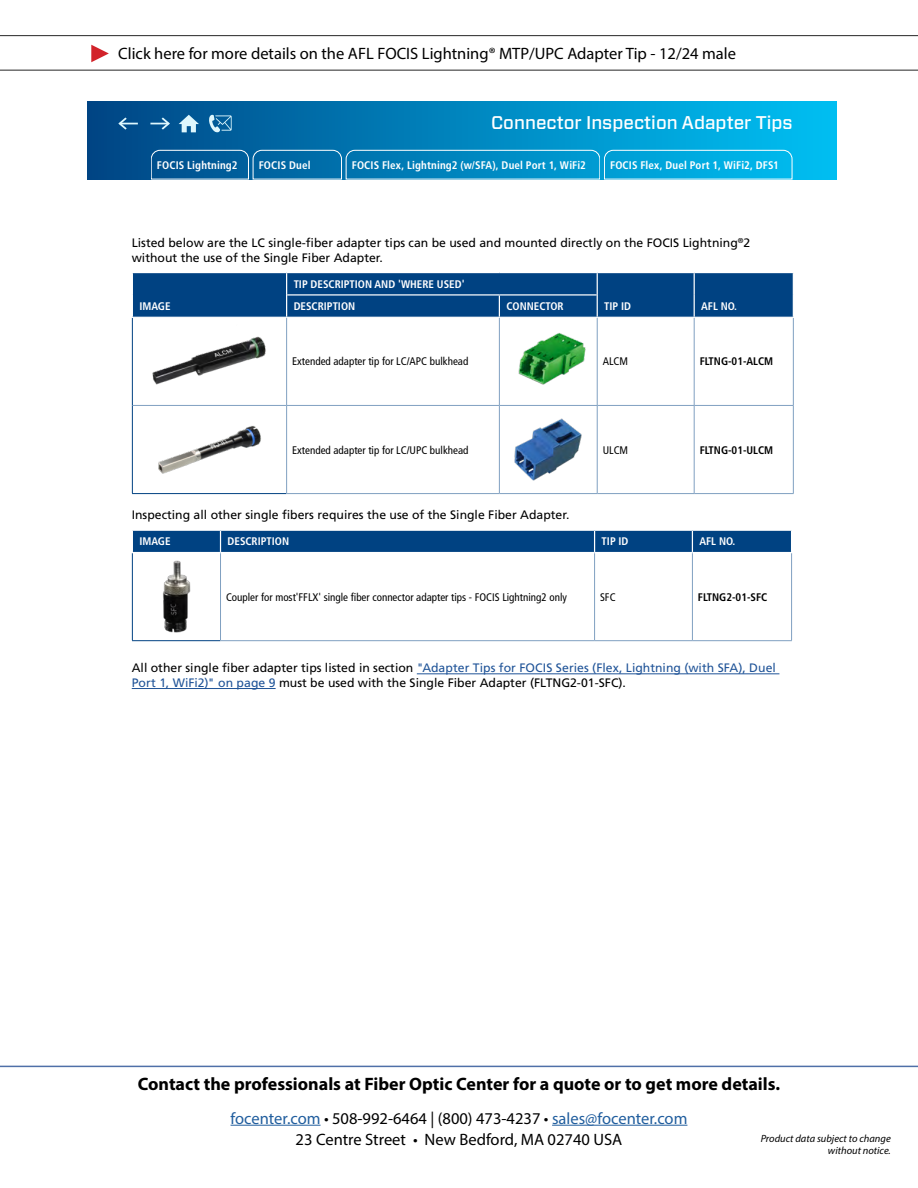
<style>
.page{position:relative;width:918px;height:1188px;background:#fff}
.page>*{position:absolute;margin:0;border:0;box-sizing:border-box;transform-origin:0 0}
.t1{font:500 18.3px "Forza";color:#fff}
.t2{font:700 18px "Myriad Pro";color:#000}
.t3{font:16.5px "Myriad Pro";color:#000}
.t4{font:16.5px "Myriad Pro";color:#215e9e}
.t5{font:12.3px/14.7px "Frutiger LT Std";color:#000}
.t6{font:700 condensed 10.95px/22.4px "Frutiger LT Std";color:#fff}
.t7{font:condensed 10.95px "Frutiger LT Std";color:#000}
.t8{font:700 condensed 10.95px "Frutiger LT Std";color:#000}
.t9{font:italic 10.5px/12.6px "Myriad Pro";color:#000;text-align:right}
.s1{color:#205498}
.s2{color:#000}
</style>
<div class="page">
<hr style="left:231px;top:1125px;width:90px;height:1px;background:#215e9e">
<hr style="left:552px;top:1125px;width:135px;height:1px;background:#215e9e">
<hr style="left:0;top:1066px;width:918px;height:1px;background:#4f70a8">
<hr style="left:0;top:70px;width:918px;height:1px;background:#262626">
<svg style="left:91px;top:45px;width:18px;height:17px"></svg>
<hr style="left:0;top:35px;width:918px;height:1px;background:#262626">
<div style="left:88px;top:102px;width:749px;height:77px;background:linear-gradient(to right,#004686,#00c2f5)"></div>
<hr style="left:417px;top:674px;width:362px;height:1px;background:#205498">
<hr style="left:132px;top:688px;width:144px;height:1px;background:#205498">
<hr style="left:132px;top:318px;width:1px;height:87px;background:#004282">
<hr style="left:132px;top:405px;width:1px;height:88px;background:#004282">
<hr style="left:132px;top:493px;width:154px;height:1px;background:#004282">
<hr style="left:499px;top:318px;width:1px;height:87px;background:#80a0c1">
<hr style="left:133px;top:405px;width:154px;height:1px;background:#80a0c1">
<hr style="left:286px;top:406px;width:1px;height:87px;background:#80a0c1">
<hr style="left:499px;top:406px;width:1px;height:87px;background:#80a0c1">
<hr style="left:694px;top:405px;width:100px;height:1px;background:#80a0c1">
<hr style="left:694px;top:493px;width:100px;height:1px;background:#80a0c1">
<hr style="left:286px;top:318px;width:1px;height:87px;background:#80a0c1">
<hr style="left:597px;top:318px;width:1px;height:87px;background:#80a0c1">
<hr style="left:694px;top:318px;width:1px;height:87px;background:#80a0c1">
<hr style="left:793px;top:318px;width:1px;height:87px;background:#80a0c1">
<hr style="left:597px;top:406px;width:1px;height:87px;background:#80a0c1">
<hr style="left:694px;top:406px;width:1px;height:87px;background:#80a0c1">
<hr style="left:793px;top:406px;width:1px;height:87px;background:#80a0c1">
<div style="left:132px;top:273px;width:662px;height:44px;background:#004282"></div>
<hr style="left:287px;top:405px;width:212px;height:1px;background:#80a0c1">
<hr style="left:499px;top:405px;width:98px;height:1px;background:#80a0c1">
<hr style="left:597px;top:405px;width:97px;height:1px;background:#80a0c1">
<hr style="left:286px;top:493px;width:213px;height:1px;background:#80a0c1">
<hr style="left:499px;top:493px;width:98px;height:1px;background:#80a0c1">
<hr style="left:597px;top:493px;width:97px;height:1px;background:#80a0c1">
<hr style="left:287px;top:294px;width:212px;height:2px;background:#fff">
<hr style="left:499px;top:294px;width:98px;height:2px;background:#fff">
<img style="left:152px;top:336px;width:114px;height:49px">
<img style="left:518px;top:333px;width:68px;height:52px">
<img style="left:158px;top:425px;width:103px;height:49px">
<img style="left:514px;top:418px;width:68px;height:63px">
<hr style="left:132px;top:553px;width:1px;height:87px;background:#004282">
<hr style="left:132px;top:640px;width:88px;height:1px;background:#004282">
<hr style="left:220px;top:640px;width:375px;height:1px;background:#80a0c1">
<hr style="left:595px;top:640px;width:97px;height:1px;background:#80a0c1">
<hr style="left:692px;top:640px;width:100px;height:1px;background:#80a0c1">
<hr style="left:220px;top:553px;width:1px;height:87px;background:#80a0c1">
<hr style="left:594px;top:553px;width:1px;height:87px;background:#80a0c1">
<hr style="left:692px;top:553px;width:1px;height:87px;background:#80a0c1">
<hr style="left:791px;top:553px;width:1px;height:87px;background:#80a0c1">
<svg style="left:132px;top:530px;width:660px;height:22px;background:#0c4b88"></svg>
<img style="left:163px;top:560px;width:28px;height:73px">
<svg style="left:209px;top:115px;width:23px;height:17px"></svg>
<svg style="left:150px;top:116px;width:20px;height:15px"></svg>
<svg style="left:179px;top:115px;width:20px;height:17px"></svg>
<svg style="left:117px;top:116px;width:21px;height:15px"></svg>
<svg style="left:151px;top:150px;width:641px;height:29px;background:#0d8cc2"></svg>
<p class="t3" style="left:118px;top:43px;width:619px">Click here for more details on the AFL FOCIS Lightning® MTP/UPC Adapter Tip - 12/24 male</p>
<h1 class="t1" style="left:491px;top:111px;width:303px">Connector Inspection Adapter Tips</h1>
<p class="t6" style="left:157px;top:154px;width:82px">FOCIS Lightning2</p>
<p class="t6" style="left:259px;top:154px;width:53px">FOCIS Duel</p>
<p class="t6" style="left:352px;top:154px;width:236px">FOCIS Flex, Lightning2 (w/SFA), Duel Port 1, WiFi2</p>
<p class="t6" style="left:610px;top:154px;width:170px">FOCIS Flex, Duel Port 1, WiFi2, DFS1</p>
<p class="t5" style="left:132px;top:236px;width:620px">Listed below are the LC single-fiber adapter tips can be used and mounted directly on the FOCIS Lightning<sup>®</sup>2 without the use of the Single Fiber Adapter.</p>
<p class="t6" style="left:139px;top:295px;width:33px">IMAGE</p>
<p class="t6" style="left:294px;top:273px;width:172px">TIP DESCRIPTION AND 'WHERE USED'<br>DESCRIPTION</p>
<p class="t6" style="left:506px;top:295px;width:59px">CONNECTOR</p>
<p class="t6" style="left:604px;top:295px;width:28px">TIP ID</p>
<p class="t6" style="left:701px;top:295px;width:37px">AFL NO.</p>
<p class="t7" style="left:292px;top:355px;width:178px">Extended adapter tip for LC/APC bulkhead</p>
<p class="t7" style="left:603px;top:355px;width:27px">ALCM</p>
<p class="t8" style="left:700px;top:355px;width:75px">FLTNG-01-ALCM</p>
<p class="t7" style="left:292px;top:443px;width:178px">Extended adapter tip for LC/UPC bulkhead</p>
<p class="t7" style="left:603px;top:443px;width:27px">ULCM</p>
<p class="t8" style="left:700px;top:443px;width:75px">FLTNG-01-ULCM</p>
<p class="t5" style="left:132px;top:508px;width:439px">Inspecting all other single fibers requires the use of the Single Fiber Adapter.</p>
<p class="t6" style="left:139px;top:531px;width:33px">IMAGE</p>
<p class="t6" style="left:228px;top:531px;width:63px">DESCRIPTION</p>
<p class="t6" style="left:602px;top:531px;width:28px">TIP ID</p>
<p class="t6" style="left:699px;top:531px;width:37px">AFL NO.</p>
<p class="t7" style="left:226px;top:591px;width:342px">Coupler for most'FFLX' single fiber connector adapter tips - FOCIS Lightning2 only</p>
<p class="t7" style="left:600px;top:591px;width:17px">SFC</p>
<p class="t8" style="left:698px;top:590px;width:71px">FLTNG2-01-SFC</p>
<p class="t5" style="left:132px;top:660px;width:646px">All other single fiber adapter tips listed in section <span class="s1">"Adapter Tips for FOCIS Series (Flex, Lightning (with SFA), Duel<br>Port 1, WiFi2)" on page 9</span> must be used with the Single Fiber Adapter (FLTNG2-01-SFC).</p>
<p class="t2" style="left:138px;top:1072px;width:644px">Contact the professionals at Fiber Optic Center for a quote or to get more details.</p>
<p class="t4" style="left:231px;top:1108px;width:458px">focenter.com <span class="s2">• 508-992-6464 | (800) 473-4237 •</span> sales@focenter.com</p>
<p class="t3" style="left:296px;top:1129px;width:328px">23 Centre Street • New Bedford, MA 02740 USA</p>
<p class="t9" style="left:761px;top:1132px;width:132px">Product data subject to change without notice.</p>
</div>
